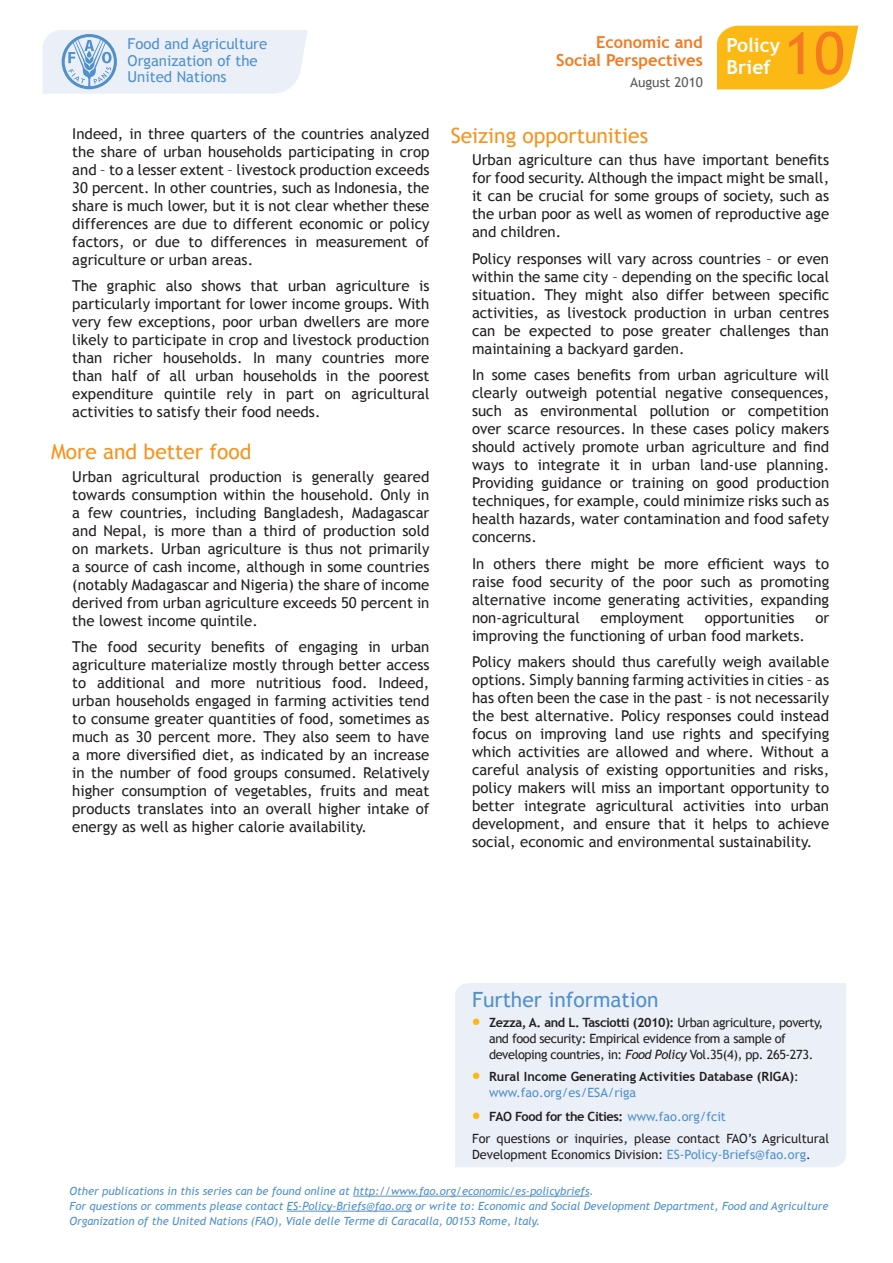
<style>
.page{position:relative;width:893px;height:1263px;background:#fff}
.page>*{position:absolute;margin:0;border:0;box-sizing:border-box;transform-origin:0 0}
.t1{font:58.5px "Trebuchet MS";color:#f47921}
.titolini{font:21px "Trebuchet MS";color:#f7931d}
.titolini-2{font:21px "Trebuchet MS";color:#5090cc}
.t2{font:700 19.5px "Trebuchet MS";color:#fff}
.t3{font:700 16.5px/18px "Trebuchet MS";color:#f47921;text-align:right}
.testo{font:15px/18px "Trebuchet MS";color:#231f20;text-align:justify}
.t4{font:15px/16.5px "Trebuchet MS";color:#5090cc}
.t5{font:13.5px "Trebuchet MS";color:#57585a}
.bullet_testo{font:12.75px/15.8px "Trebuchet MS";letter-spacing:-.03em;color:#231f20}
.testo-2{font:12.75px/15.8px "Trebuchet MS";color:#231f20}
.bullet_testo-2{font:700 12.75px/15.8px "Trebuchet MS";color:#231f20}
.bullet_testo-3{font:700 12.75px "Trebuchet MS";letter-spacing:-.03em;color:#231f20}
.footer2{font:italic 11.25px/15px "Trebuchet MS";color:#5090cc}
.s1{color:#fcb814}
.s2{font-weight:700}
.s3{font-style:italic}
.s4{font-weight:400}
.s5{font-weight:400;color:#5090cc}
.s6{color:#5090cc}
</style>
<div class="page">
<svg style="left:717px;top:26px;width:141px;height:63px"></svg>
<svg style="left:43px;top:30px;width:264px;height:64px"></svg>
<hr style="left:353px;top:1196px;width:237px;height:1px;background:#5090cc">
<hr style="left:287px;top:1211px;width:125px;height:1px;background:#5090cc">
<div style="left:455px;top:983px;width:391px;height:184px;background:#ebf0f8"></div>
<p class="t3" style="left:556px;top:33px;width:148px">Economic and<br>Social Perspectives</p>
<p class="t4" style="left:128px;top:36px;width:141px">Food and Agriculture<br>Organization of the<br>United Nations</p>
<h3 class="t2" style="left:727px;top:32px;width:55px">Policy</h3>
<h3 class="t2" style="left:727px;top:55px;width:46px">Brief</h3>
<p class="t5" style="left:630px;top:75px;width:74px">August 2010</p>
<h1 class="t1" style="left:783px;top:19px;width:63px">10</h1>
<p class="testo" style="left:72px;top:125px;width:359px">Indeed, in three quarters of the countries analyzed the share of urban households participating in crop and – to a lesser extent – livestock production exceeds 30 percent. In other countries, such as Indonesia, the share is much lower, but it is not clear whether these differences are due to different economic or policy factors, or due to differences in measurement of agriculture or urban areas.</p>
<p class="testo" style="left:72px;top:277px;width:359px">The graphic also shows that urban agriculture is particularly important for lower income groups. With very few exceptions, poor urban dwellers are more likely to participate in crop and livestock production than richer households. In many countries more than half of all urban households in the poorest expenditure quintile rely in part on agricultural activities to satisfy their food needs.</p>
<p class="titolini" style="left:51px;top:440px;width:202px">More and better food</p>
<p class="testo" style="left:72px;top:468px;width:359px">Urban agricultural production is generally geared towards consumption within the household. Only in a few countries, including Bangladesh, Madagascar and Nepal, is more than a third of production sold on markets. Urban agriculture is thus not primarily a source of cash income, although in some countries (notably Madagascar and Nigeria) the share of income derived from urban agriculture exceeds 50 percent in the lowest income quintile.</p>
<p class="testo" style="left:72px;top:638px;width:359px">The food security benefits of engaging in urban agriculture materialize mostly through better access to additional and more nutritious food. Indeed, urban households engaged in farming activities tend to consume greater quantities of food, sometimes as much as 30 percent more. They also seem to have a more diversified diet, as indicated by an increase in the number of food groups consumed. Relatively higher consumption of vegetables, fruits and meat products translates into an overall higher intake of energy as well as higher calorie availability.</p>
<p class="titolini" style="left:451px;top:123px;width:199px">Seizing opportunities</p>
<p class="testo" style="left:472px;top:151px;width:359px">Urban agriculture can thus have important benefits for food security. Although the impact might be small, it can be crucial for some groups of society, such as the urban poor as well as women of reproductive age and children.</p>
<p class="testo" style="left:472px;top:250px;width:359px">Policy responses will vary across countries – or even within the same city – depending on the specific local situation. They might also differ between specific activities, as livestock production in urban centres can be expected to pose greater challenges than maintaining a backyard garden.</p>
<p class="testo" style="left:472px;top:366px;width:359px">In some cases benefits from urban agriculture will clearly outweigh potential negative consequences, such as environmental pollution or competition over scarce resources. In these cases policy makers should actively promote urban agriculture and find ways to integrate it in urban land-use planning.<br>Providing guidance or training on good production techniques, for example, could minimize risks such as health hazards, water contamination and food safety concerns.</p>
<p class="testo" style="left:472px;top:555px;width:359px">In others there might be more efficient ways to raise food security of the poor such as promoting alternative income generating activities, expanding non-agricultural</p>
<p class="testo" style="left:600px;top:609px;width:85px">employment</p>
<p class="testo" style="left:705px;top:609px;width:91px">opportunities</p>
<p class="testo" style="left:815px;top:609px;width:15px">or</p>
<p class="testo" style="left:472px;top:627px;width:335px">improving the functioning of urban food markets.</p>
<p class="testo" style="left:472px;top:653px;width:359px">Policy makers should thus carefully weigh available options. Simply banning farming activities in cities – as has often been the case in the past – is not necessarily the best alternative. Policy responses could instead focus on improving land use rights and specifying which activities are allowed and where. Without a careful analysis of existing opportunities and risks, policy makers will miss an important opportunity to better integrate agricultural activities into urban development, and ensure that it helps to achieve social, economic and environmental sustainability.</p>
<p class="titolini-2" style="left:472px;top:987px;width:188px">Further information</p>
<p class="bullet_testo" style="left:489px;top:1015px;width:335px;text-indent:-17px"><span class="s1">•</span> <span class="s2">Zezza, A. and L. Tasciotti (2010):</span> Urban agriculture, poverty, and food security: Empirical evidence from a sample of developing countries, in: <span class="s3">Food Policy</span> Vol.35(4), pp. 265-273.</p>
<p class="bullet_testo-2" style="left:489px;top:1068px;width:311px;text-indent:-17px"><span class="s1">•</span> Rural Income Generating Activities Database (RIGA)<span class="s4">: </span><span class="s5">www.fao.org/es/ESA/riga</span></p>
<p class="bullet_testo-3" style="left:472px;top:1108px;width:255px"><span class="s1">•</span> FAO Food for the Cities: <span class="s5">www.fao.org/fcit</span></p>
<p class="testo-2" style="left:472px;top:1131px;width:359px">For questions or inquiries, please contact FAO’s Agricultural<br>Development Economics Division: <span class="s6">ES-Policy-Briefs@fao.org</span>.</p>
<p class="footer2" style="left:69px;top:1183px;width:526px">Other publications in this series can be found online at http://www.fao.org/economic/es-policybriefs.</p>
<p class="footer2" style="left:69px;top:1198px;width:760px">For questions or comments please contact ES-Policy-Briefs@fao.org or write to: Economic and Social Development Department, Food and Agriculture<br>Organization of the United Nations (FAO), Viale delle Terme di Caracalla, 00153 Rome, Italy.</p>
</div>
